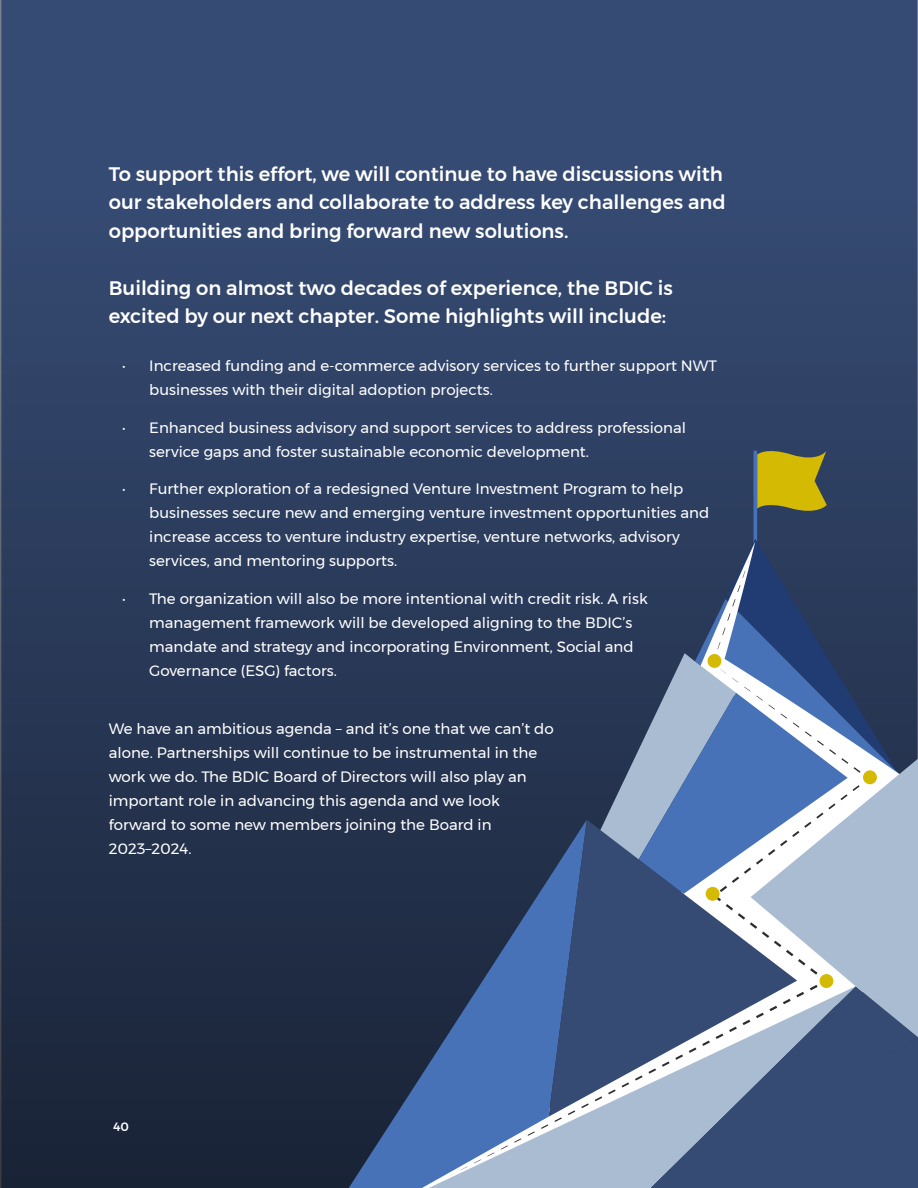
<style>
.page{position:relative;width:918px;height:1188px;background:#fff}
.page>*{position:absolute;margin:0;border:0;box-sizing:border-box;transform-origin:0 0}
.Basic_Body{font:500 19.5px/28.5px "Montserrat";color:#fff}
.Basic_Body-2{font:15px/24px "Montserrat";color:#fff}
.t1{font:500 12px "Montserrat";color:#fff}
.s1{font-weight:300}
</style>
<div class="page">
<div style="left:0;top:0;width:917px;height:1188px;background:linear-gradient(to bottom,#39507b,#1b2538)"></div>
<div style="left:387px;top:542px;width:208px;height:278px;background:#283755"></div>
<svg style="left:349px;top:820px;width:238px;height:368px;background:#3b527a"></svg>
<svg style="left:549px;top:820px;width:46px;height:297px;background:#415c8b"></svg>
<svg style="left:447px;top:1174px;width:7px;height:3px"></svg>
<svg style="left:461px;top:1167px;width:6px;height:3px"></svg>
<svg style="left:474px;top:1159px;width:7px;height:4px"></svg>
<svg style="left:487px;top:1152px;width:7px;height:4px"></svg>
<svg style="left:501px;top:1145px;width:7px;height:5px"></svg>
<svg style="left:514px;top:1138px;width:7px;height:5px"></svg>
<svg style="left:528px;top:1131px;width:7px;height:5px"></svg>
<svg style="left:541px;top:1124px;width:7px;height:5px"></svg>
<svg style="left:554px;top:1117px;width:8px;height:5px"></svg>
<svg style="left:568px;top:1110px;width:7px;height:5px"></svg>
<svg style="left:581px;top:1103px;width:8px;height:5px"></svg>
<svg style="left:595px;top:0;width:323px;height:1188px;background:#506384"></svg>
<p class="Basic_Body" style="left:109px;top:160px;width:619px">To support this effort, we will continue to have discussions with our stakeholders and collaborate to address key challenges and opportunities and bring forward new solutions.</p>
<p class="Basic_Body" style="left:109px;top:274px;width:566px">Building on almost two decades of experience, the BDIC is excited by our next chapter. Some highlights will include:</p>
<p class="Basic_Body-2" style="left:149px;top:354px;width:569px;text-indent:-27px"><span class="s1">•</span> Increased funding and e-commerce advisory services to further support NWT businesses with their digital adoption projects.</p>
<p class="Basic_Body-2" style="left:149px;top:415px;width:538px;text-indent:-27px"><span class="s1">•</span> Enhanced business advisory and support services to address professional service gaps and foster sustainable economic development.</p>
<p class="Basic_Body-2" style="left:149px;top:477px;width:561px;text-indent:-27px"><span class="s1">•</span> Further exploration of a redesigned Venture Investment Program to help businesses secure new and emerging venture investment opportunities and increase access to venture industry expertise, venture networks, advisory services, and mentoring supports.</p>
<p class="Basic_Body-2" style="left:149px;top:586px;width:500px;text-indent:-27px"><span class="s1">•</span> The organization will also be more intentional with credit risk. A risk management framework will be developed aligning to the BDIC’s mandate and strategy and incorporating Environment, Social and Governance (ESG) factors.</p>
<p class="Basic_Body-2" style="left:109px;top:716px;width:447px">We have an ambitious agenda – and it’s one that we can’t do alone. Partnerships will continue to be instrumental in the work we do. The BDIC Board of Directors will also play an important role in advancing this agenda and we look forward to some new members joining the Board in 2023–2024.</p>
<p class="t1" style="left:114px;top:1117px;width:17px">40</p>
</div>
